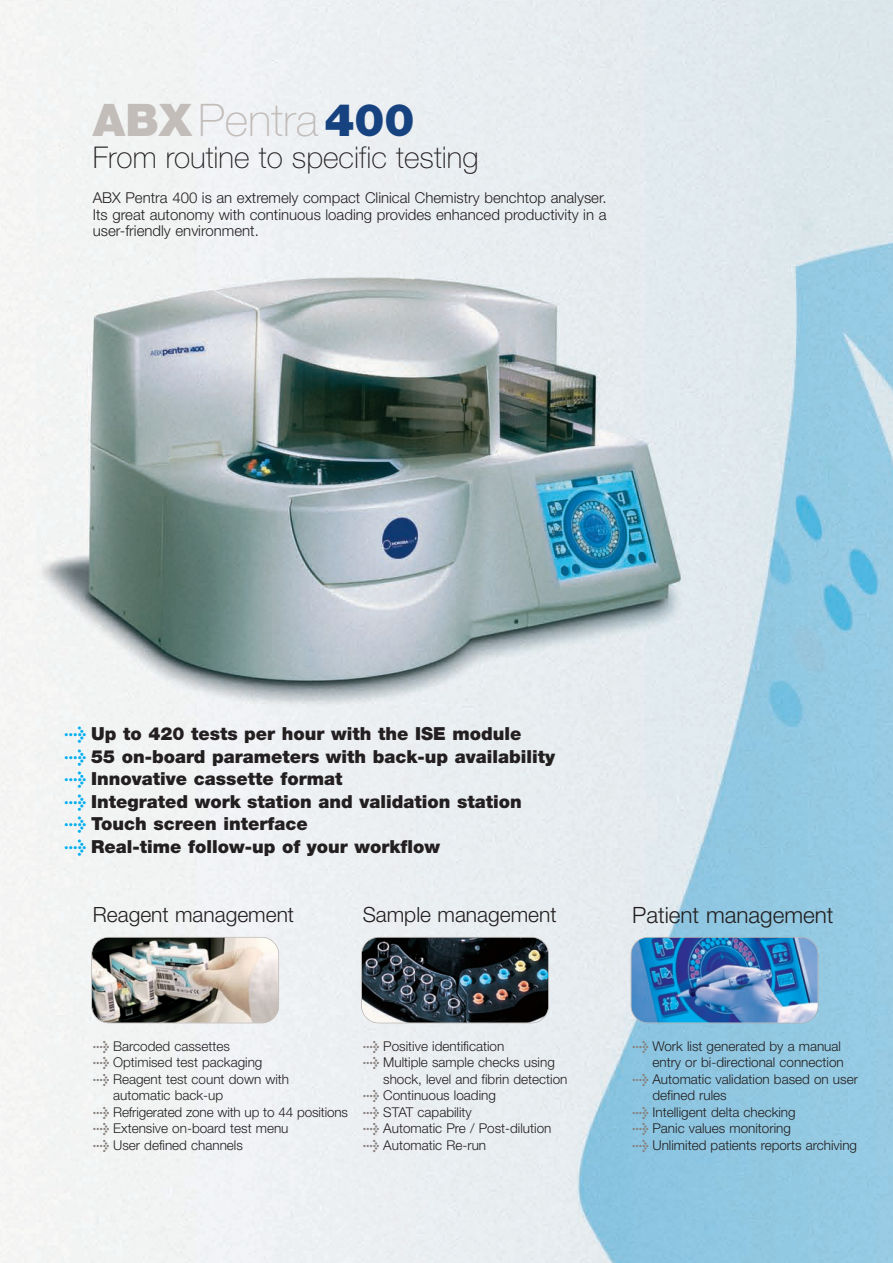
<style>
.page{position:relative;width:893px;height:1263px;background:#fff}
.page>*{position:absolute;margin:0;border:0;box-sizing:border-box;transform-origin:0 0}
.t1{font:100 45px "Helvetica Neue";color:#c3bdba}
.t2{font:100 30px "Helvetica Neue";color:#231f20}
.t3{font:300 22.5px "Helvetica Neue";color:#231f20}
.t4{font:300 21px "Helvetica Neue";color:#231f20}
.t5{font:900 18px/22.5px "Helvetica Neue";color:#231f20}
.t6{font:300 15px/16.5px "Helvetica Neue";color:#231f20;text-align:justify}
.t7{font:300 13.5px "Helvetica Neue";color:#231f20}
.s1{font-weight:900}
.s2{font-weight:900;color:#164380}
.s3{font-family:"Meta Plus";font-weight:700;color:#00aeef}
.s4{font-family:"Meta Plus";font-weight:700;color:#87807d}
</style>
<div class="page">
<img style="left:0;top:0;width:893px;height:1263px">
<img style="left:92px;top:937px;width:186px;height:86px;border-radius:17px">
<div style="left:91px;top:937px;width:188px;height:86px;border:1px solid #afa7a4;border-radius:18px"></div>
<img style="left:362px;top:937px;width:186px;height:86px;border-radius:17px">
<div style="left:361px;top:937px;width:188px;height:86px;border:1px solid #afa7a4;border-radius:18px"></div>
<img style="left:631px;top:937px;width:187px;height:86px;border-radius:17px">
<div style="left:631px;top:937px;width:187px;height:86px;border:1px solid #afa7a4;border-radius:18px"></div>
<p class="t1" style="left:93px;top:104px;width:323px"><span class="s1">ABX</span>Pentra<span class="s2">400</span></p>
<p class="t2" style="left:93px;top:146px;width:387px">From routine to specific testing</p>
<p class="t6" style="left:93px;top:191px;width:515px">ABX Pentra 400 is an extremely compact Clinical Chemistry benchtop analyser.<br>Its great autonomy with continuous loading provides enhanced productivity in a user-friendly environment.</p>
<p class="t5" style="left:64px;top:724px;width:493px"><span class="s3">&gt;</span> Up to 420 tests per hour with the ISE module<br><span class="s3">&gt;</span> 55 on-board parameters with back-up availability <span class="s3">&gt;</span> Innovative cassette format<br><span class="s3">&gt;</span> Integrated work station and validation station<br><span class="s3">&gt;</span> Touch screen interface<br><span class="s3">&gt;</span> Real-time follow-up of your workflow</p>
<p class="t4" style="left:93px;top:907px;width:203px">Reagent management</p>
<p class="t4" style="left:363px;top:907px;width:195px">Sample management</p>
<p class="t7" style="left:93px;top:1041px;width:138px"><span class="s4">&gt;</span> Barcoded cassettes</p>
<p class="t7" style="left:93px;top:1058px;width:171px"><span class="s4">&gt;</span> Optimised test packaging</p>
<p class="t7" style="left:93px;top:1074px;width:198px"><span class="s4">&gt;</span> Reagent test count down with</p>
<p class="t7" style="left:113px;top:1091px;width:112px">automatic back-up</p>
<p class="t7" style="left:93px;top:1107px;width:257px"><span class="s4">&gt;</span> Refrigerated zone with up to 44 positions</p>
<p class="t7" style="left:93px;top:1124px;width:197px"><span class="s4">&gt;</span> Extensive on-board test menu</p>
<p class="t7" style="left:93px;top:1140px;width:152px"><span class="s4">&gt;</span> User defined channels</p>
<p class="t7" style="left:363px;top:1041px;width:143px"><span class="s4">&gt;</span> Positive identification</p>
<p class="t7" style="left:363px;top:1058px;width:193px"><span class="s4">&gt;</span> Multiple sample checks using</p>
<p class="t7" style="left:383px;top:1074px;width:186px">shock, level and fibrin detection</p>
<p class="t7" style="left:363px;top:1091px;width:134px"><span class="s4">&gt;</span> Continuous loading</p>
<p class="t7" style="left:363px;top:1107px;width:110px"><span class="s4">&gt;</span> STAT capability</p>
<p class="t7" style="left:363px;top:1124px;width:190px"><span class="s4">&gt;</span> Automatic Pre / Post-dilution</p>
<p class="t7" style="left:363px;top:1140px;width:125px"><span class="s4">&gt;</span> Automatic Re-run</p>
<p class="t3" style="left:632px;top:907px;width:203px">Patient management</p>
<p class="t7" style="left:632px;top:1041px;width:210px"><span class="s4">&gt;</span> Work list generated by a manual</p>
<p class="t7" style="left:652px;top:1058px;width:193px">entry or bi-directional connection</p>
<p class="t7" style="left:632px;top:1074px;width:227px"><span class="s4">&gt;</span> Automatic validation based on user</p>
<p class="t7" style="left:652px;top:1091px;width:76px">defined rules</p>
<p class="t7" style="left:632px;top:1107px;width:165px"><span class="s4">&gt;</span> Intelligent delta checking</p>
<p class="t7" style="left:632px;top:1124px;width:160px"><span class="s4">&gt;</span> Panic values monitoring</p>
<p class="t7" style="left:632px;top:1140px;width:226px"><span class="s4">&gt;</span> Unlimited patients reports archiving</p>
</div>
